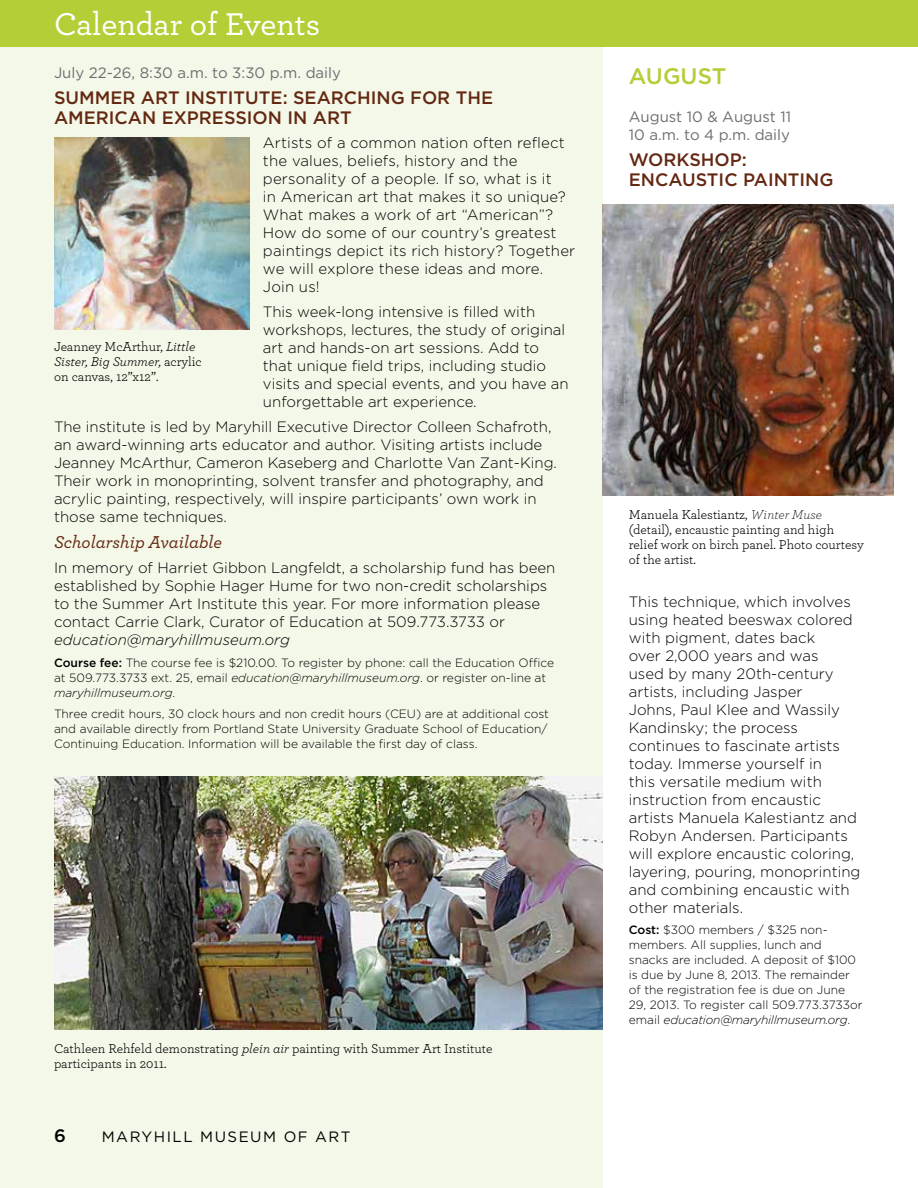
<style>
.page{position:relative;width:918px;height:1188px;background:#fff}
.page>*{position:absolute;margin:0;border:0;box-sizing:border-box;transform-origin:0 0}
.t1{font:500 33px "Archer";color:#fff}
.t2{font:500 22.5px "Gotham";color:#b3ce37}
.t3{font:500 18px/19.5px "Gotham";color:#642812}
.t4{font:italic 500 18px "Archer";color:#642812}
.t5{font:500 18px "Gotham";color:#000}
.t6{font:300 15px/18px "Gotham";color:#000}
.t7{font:15px/18px "Gotham";color:#6d6e71}
.t8{font:italic 300 15px "Gotham";color:#000}
.t9{font:15px "Gotham";letter-spacing:.1em;color:#000}
.t10{font:13.5px/15px "Archer";color:#000}
.t11{font:300 12px/15px "Gotham";color:#000}
.s1{font-weight:500}
.s2{font-style:italic}
.s3{font-weight:300;font-style:italic}
</style>
<div class="page">
<div style="left:0;top:0;width:918px;height:47px;background:#b3ce37"></div>
<hr style="left:917px;top:47px;width:1px;height:1141px;background:#f4f8e8">
<div style="left:0;top:47px;width:603px;height:1141px;background:#f4f8e8"></div>
<img style="left:54px;top:777px;width:549px;height:253px">
<img style="left:603px;top:204px;width:291px;height:291px">
<img style="left:54px;top:137px;width:195px;height:193px">
<h1 class="t1" style="left:54px;top:0;width:268px">Calendar of Events</h1>
<p class="t7" style="left:54px;top:63px;width:289px">July 22-26, 8:30 a.m. to 3:30 p.m. daily</p>
<p class="t3" style="left:54px;top:88px;width:438px">SUMMER ART I NSTITUTE: SEARCHING FOR THE<br>AMERICAN EXPRESSION IN ART</p>
<p class="t6" style="left:263px;top:134px;width:314px">Artists of a common nation often reflect the values, beliefs, history and the personality of a people. If so, what is it<br>in American art that makes it so unique?<br>What makes a work of art “American”?<br>How do some of our country’s greatest paintings depict its rich history? Together we will explore these ideas and more.<br>Join us!</p>
<p class="t6" style="left:263px;top:302px;width:307px">This week-long intensive is filled with workshops, lectures, the study of original art and hands-on art sessions. Add to that unique field trips, including studio visits and special events, and you have an unforgettable art experience.</p>
<p class="t6" style="left:54px;top:417px;width:505px">The institute is led by Maryhill Executive Director Colleen Schafroth, an award-winning arts educator and author. Visiting artists include Jeanney McArthur, Cameron Kaseberg and Charlotte Van Zant-King.<br>Their work in monoprinting, solvent transfer and photography, and acrylic painting, respectively, will inspire participants’ own work in those same techniques.</p>
<p class="t4" style="left:54px;top:529px;width:170px">Scholarship Available</p>
<p class="t6" style="left:54px;top:558px;width:503px">In memory of Harriet Gibbon Langfeldt, a scholarship fund has been established by Sophie Hager Hume for two non-credit scholarships to the Summer Art Institute this year. For more information please contact Carrie Clark, Curator of Education at 509.773.3733 or</p>
<p class="t8" style="left:54px;top:630px;width:237px">education@maryhillmuseum.org</p>
<p class="t11" style="left:54px;top:655px;width:502px"><span class="s1">COURSE FEE:</span> The course fee is $210.00. To register by phone: call the Education Office at 509.773.3733 ext. 25, email <span class="s2">education@maryhillmuseum.org</span>. or register on-line at <span class="s2">maryhillmuseum.org</span>.</p>
<p class="t11" style="left:54px;top:706px;width:497px;text-align:justify">Three credit hours, 30 clock hours and non credit hours (CEU) are at additional cost and available directly from Portland State University Graduate School of Education/ Continuing Education. Information will be available the first day of class.</p>
<p class="t10" style="left:54px;top:338px;width:149px">Jeanney McArthur, <span class="s2">Little<br>Sister, Big Summer,</span> acrylic on canvas, 12”x12”.</p>
<p class="t10" style="left:54px;top:1040px;width:440px">Cathleen Rehfeld demonstrating <span class="s2">plein air</span> painting with Summer Art Institute participants in 2011.</p>
<p class="t5" style="left:54px;top:1124px;width:13px">6</p>
<p class="t9" style="left:102px;top:1128px;width:250px">MARYHILL MUSEUM OF ART</p>
<h2 class="t2" style="left:629px;top:61px;width:68px">AUGUST</h2>
<p class="t7" style="left:629px;top:108px;width:164px">August 10 &amp; August 11<br>10 a.m. to 4 p.m. daily</p>
<p class="t3" style="left:629px;top:150px;width:204px">WORKSHOP:<br>ENCAUSTIC PAINTING</p>
<p class="t10" style="left:629px;top:507px;width:237px">Manuela Kalestiantz, <span class="s3">Winter Muse </span>(detail), encaustic painting and high relief work on birch panel. Photo courtesy of the artist.</p>
<p class="t6" style="left:629px;top:592px;width:233px">This technique, which involves using heated beeswax colored with pigment, dates back<br>over 2,000 years and was<br>used by many 20th-century artists, including Jasper<br>Johns, Paul Klee and Wassily<br>Kandinsky; the process continues to fascinate artists today. Immerse yourself in<br>this versatile medium with instruction from encaustic artists Manuela Kalestiantz and<br>Robyn Andersen. Participants will explore encaustic coloring, layering, pouring, monoprinting and combining encaustic with other materials.</p>
<p class="t11" style="left:629px;top:922px;width:235px"><span class="s1">COST:</span> $300 members / $325 non&shy;members. All supplies, lunch and snacks are included. A deposit of $100 is due by June 8, 2013. The remainder of the registration fee is due on June 29, 2013. To register call 509.773.3733or email <span class="s2">education@maryhillmuseum.org</span>.</p>
</div>
